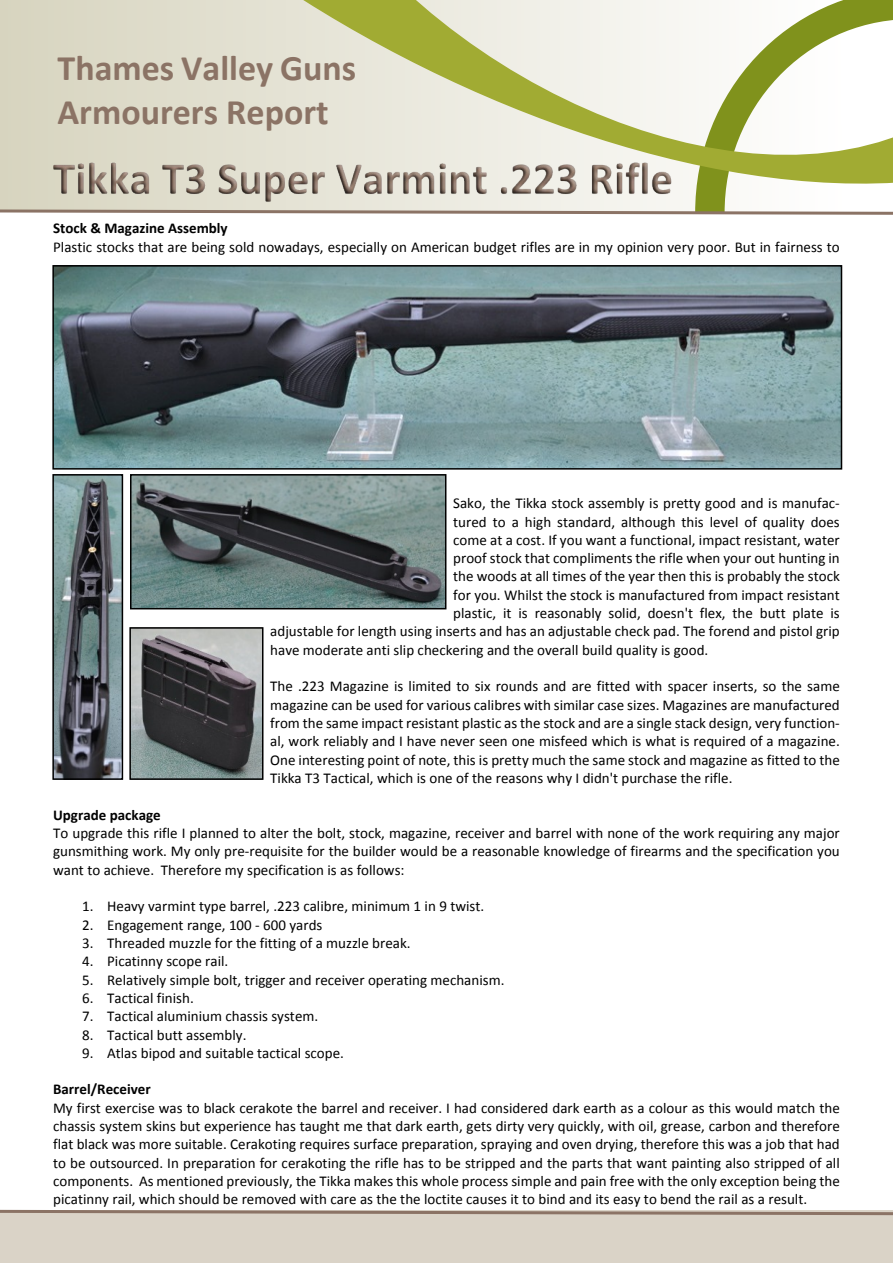
<style>
.page{position:relative;width:893px;height:1263px;background:#fff}
.page>*{position:absolute;margin:0;border:0;box-sizing:border-box;transform-origin:0 0}
.t1{font:700 36px/44px "Calibri";color:#8b7365}
.t2{font:15px/18.3px "Calibri";color:#000;text-align:justify}
.t3{font:700 15px "Calibri";color:#000}
</style>
<div class="page">
<svg style="left:0;top:0;width:893px;height:215px"></svg>
<img style="left:53px;top:148px;width:638px;height:57px">
<div style="left:0;top:1210px;width:893px;height:53px;background:#dad3c7"></div>
<svg style="left:0;top:1209px;width:893px;height:7px"></svg>
<img style="left:55px;top:268px;width:784px;height:199px">
<div style="left:52px;top:265px;width:790px;height:205px;border:2px solid #000"></div>
<img style="left:133px;top:477px;width:310px;height:129px">
<div style="left:130px;top:474px;width:316px;height:135px;border:2px solid #000"></div>
<img style="left:55px;top:477px;width:65px;height:300px">
<div style="left:52px;top:474px;width:71px;height:306px;border:2px solid #000"></div>
<img style="left:132px;top:630px;width:128px;height:147px">
<div style="left:129px;top:627px;width:134px;height:153px;border:2px solid #000"></div>
<h1 class="t1" style="left:58px;top:49px;width:300px">Thames Valley Guns<br>Armourers Report</h1>
<p class="t3" style="left:53px;top:222px;width:176px">Stock &amp; Magazine Assembly</p>
<p class="t2" style="left:53px;top:239px;width:788px">Plastic stocks that are being sold nowadays, especially on American budget rifles are in my opinion very poor. But in fairness to</p>
<p class="t2" style="left:453px;top:495px;width:388px">Sako, the Tikka stock assembly is pretty good and is manufac-</p>
<p class="t2" style="left:453px;top:514px;width:388px">tured to a high standard, although this level of quality does</p>
<p class="t2" style="left:453px;top:532px;width:388px">come at a cost. If you want a functional, impact resistant, water</p>
<p class="t2" style="left:453px;top:550px;width:388px">proof stock that compliments the rifle when your out hunting in</p>
<p class="t2" style="left:453px;top:568px;width:388px">the woods at all times of the year then this is probably the stock</p>
<p class="t2" style="left:453px;top:587px;width:388px">for you. Whilst the stock is manufactured from impact resistant</p>
<p class="t2" style="left:453px;top:605px;width:388px">plastic, it is reasonably solid, doesn't flex, the butt plate is</p>
<p class="t2" style="left:270px;top:623px;width:571px">adjustable for length using inserts and has an adjustable check pad. The forend and pistol grip</p>
<p class="t2" style="left:270px;top:642px;width:440px">have moderate anti slip checkering and the overall build quality is good.</p>
<p class="t2" style="left:270px;top:678px;width:571px">The .223 Magazine is limited to six rounds and are fitted with spacer inserts, so the same magazine can be used for various calibres with similar case sizes. Magazines are manufactured from the same impact resistant plastic as the stock and are a single stack design, very function&shy;al, work reliably and I have never seen one misfeed which is what is required of a magazine.<br>One interesting point of note, this is pretty much the same stock and magazine as fitted to the Tikka T3 Tactical, which is one of the reasons why I didn't purchase the rifle.</p>
<p class="t3" style="left:53px;top:808px;width:109px">Upgrade package</p>
<p class="t2" style="left:53px;top:825px;width:788px">To upgrade this rifle I planned to alter the bolt, stock, magazine, receiver and barrel with none of the work requiring any major gunsmithing work. My only pre-requisite for the builder would be a reasonable knowledge of firearms and the specification you want to achieve. Therefore my specification is as follows:</p>
<p class="t2" style="left:82px;top:898px;width:403px">1. Heavy varmint type barrel, .223 calibre, minimum 1 in 9 twist.</p>
<p class="t2" style="left:82px;top:917px;width:242px">2. Engagement range, 100 - 600 yards</p>
<p class="t2" style="left:82px;top:935px;width:330px">3. Threaded muzzle for the fitting of a muzzle break.</p>
<p class="t2" style="left:82px;top:953px;width:148px">4. Picatinny scope rail.</p>
<p class="t2" style="left:82px;top:972px;width:424px">5. Relatively simple bolt, trigger and receiver operating mechanism.</p>
<p class="t2" style="left:82px;top:990px;width:113px">6. Tactical finish.</p>
<p class="t2" style="left:82px;top:1008px;width:238px">7. Tactical aluminium chassis system.</p>
<p class="t2" style="left:82px;top:1026px;width:166px">8. Tactical butt assembly.</p>
<p class="t2" style="left:82px;top:1045px;width:263px">9. Atlas bipod and suitable tactical scope.</p>
<p class="t3" style="left:53px;top:1083px;width:99px">Barrel/Receiver</p>
<p class="t2" style="left:53px;top:1100px;width:788px">My first exercise was to black cerakote the barrel and receiver. I had considered dark earth as a colour as this would match the chassis system skins but experience has taught me that dark earth, gets dirty very quickly, with oil, grease, carbon and therefore flat black was more suitable. Cerakoting requires surface preparation, spraying and oven drying, therefore this was a job that had to be outsourced. In preparation for cerakoting the rifle has to be stripped and the parts that want painting also stripped of all components. As mentioned previously, the Tikka makes this whole process simple and pain free with the only exception being the picatinny rail, which should be removed with care as the the loctite causes it to bind and its easy to bend the rail as a result.</p>
</div>
